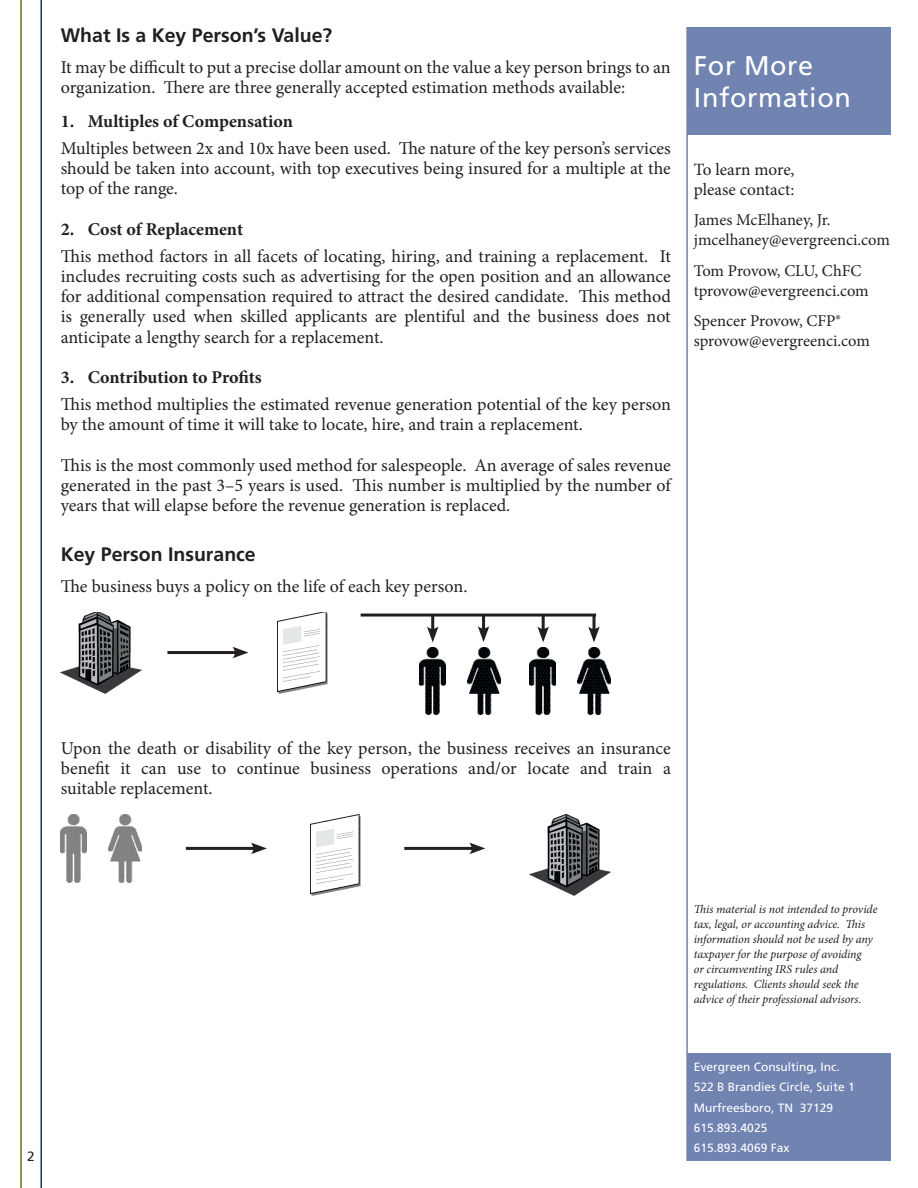
<style>
.page{position:relative;width:918px;height:1188px;background:#fff}
.page>*{position:absolute;margin:0;border:0;box-sizing:border-box;transform-origin:0 0}
.t1{font:27px/32.4px "Frutiger LT Std";letter-spacing:.02em;color:#fff}
.t2{font:700 19.5px "Frutiger LT Std";color:#231f20}
.t3{font:18px/20.2px "Minion Pro";color:#231f20;text-align:justify}
.t4{font:700 18px "Minion Pro";letter-spacing:-.005em;color:#231f20}
.t5{font:17.25px/20.2px "Minion Pro";color:#231f20}
.t6{font:16.5px/19.8px "Minion Pro";letter-spacing:-.005em;color:#231f20}
.t7{font:13.5px "Frutiger LT Std";color:#231f20}
.t8{font:italic 12px/15px "Minion Pro";letter-spacing:-.005em;color:#231f20}
.t9{font:12px/20.2px "Frutiger LT Std";color:#fff}
</style>
<div class="page">
<div style="left:687px;top:27px;width:204px;height:108px;background:#7183b1"></div>
<hr style="left:686px;top:27px;width:2px;height:1134px;background:#7183b1">
<hr style="left:20px;top:0;width:2px;height:1188px;background:#677717">
<hr style="left:40px;top:0;width:2px;height:1188px;background:#013d7d">
<div style="left:687px;top:1053px;width:204px;height:108px;background:#7183b1"></div>
<img style="left:61px;top:612px;width:81px;height:81px">
<img style="left:278px;top:612px;width:49px;height:81px">
<hr style="left:167px;top:651px;width:71px;height:3px;background:#231f20">
<svg style="left:232px;top:647px;width:16px;height:11px"></svg>
<img style="left:420px;top:647px;width:26px;height:68px">
<img style="left:468px;top:647px;width:33px;height:68px">
<img style="left:530px;top:647px;width:26px;height:68px">
<img style="left:578px;top:647px;width:33px;height:68px">
<hr style="left:361px;top:614px;width:235px;height:3px;background:#231f20">
<hr style="left:482px;top:615px;width:3px;height:17px;background:#231f20">
<svg style="left:478px;top:626px;width:11px;height:16px"></svg>
<hr style="left:542px;top:615px;width:3px;height:17px;background:#231f20">
<svg style="left:537px;top:626px;width:12px;height:16px"></svg>
<hr style="left:592px;top:615px;width:3px;height:17px;background:#231f20">
<svg style="left:588px;top:626px;width:12px;height:16px"></svg>
<hr style="left:431px;top:615px;width:3px;height:17px;background:#231f20">
<svg style="left:427px;top:626px;width:12px;height:16px"></svg>
<img style="left:61px;top:815px;width:26px;height:67px">
<img style="left:109px;top:815px;width:33px;height:67px">
<img style="left:530px;top:815px;width:81px;height:81px">
<img style="left:311px;top:815px;width:50px;height:81px">
<hr style="left:186px;top:847px;width:70px;height:3px;background:#231f20">
<svg style="left:251px;top:843px;width:16px;height:11px"></svg>
<hr style="left:404px;top:847px;width:71px;height:3px;background:#231f20">
<svg style="left:469px;top:843px;width:16px;height:11px"></svg>
<p class="t2" style="left:61px;top:23px;width:273px">What Is a Key Person’s Value?</p>
<p class="t3" style="left:61px;top:57px;width:612px">It may be difficult to put a precise dollar amount on the value a key person brings to an organization. There are three generally accepted estimation methods available:</p>
<p class="t4" style="left:61px;top:108px;width:234px">1. Multiples of Compensation</p>
<p class="t3" style="left:61px;top:138px;width:612px">Multiples between 2x and 10x have been used. The nature of the key person’s services should be taken into account, with top executives being insured for a multiple at the top of the range.</p>
<p class="t4" style="left:61px;top:216px;width:184px">2. Cost of Replacement</p>
<p class="t3" style="left:61px;top:246px;width:612px">This method factors in all facets of locating, hiring, and training a replacement. It includes recruiting costs such as advertising for the open position and an allowance for additional compensation required to attract the desired candidate. This method is generally used when skilled applicants are plentiful and the business does not anticipate a lengthy search for a replacement.</p>
<p class="t4" style="left:61px;top:365px;width:203px">3. Contribution to Profits</p>
<p class="t3" style="left:61px;top:394px;width:612px">This method multiplies the estimated revenue generation potential of the key person by the amount of time it will take to locate, hire, and train a replacement.</p>
<p class="t3" style="left:61px;top:455px;width:612px">This is the most commonly used method for salespeople. An average of sales revenue generated in the past 3–5 years is used. This number is multiplied by the number of years that will elapse before the revenue generation is replaced.</p>
<p class="t2" style="left:61px;top:543px;width:197px">Key Person Insurance</p>
<p class="t3" style="left:61px;top:576px;width:408px">The business buys a policy on the life of each key person.</p>
<h1 class="t1" style="left:694px;top:49px;width:158px">For More<br>Information</h1>
<p class="t5" style="left:694px;top:159px;width:102px">To learn more, please contact:</p>
<p class="t6" style="left:694px;top:210px;width:198px">James McElhaney, Jr. jmcelhaney@evergreenci.com</p>
<p class="t6" style="left:694px;top:261px;width:176px">Tom Provow, CLU, ChFC tprovow@evergreenci.com</p>
<p class="t6" style="left:694px;top:311px;width:178px">Spencer Provow, CFP® sprovow@evergreenci.com</p>
<p class="t3" style="left:61px;top:738px;width:612px">Upon the death or disability of the key person, the business receives an insurance benefit it can use to continue business operations and/or locate and train a suitable replacement.</p>
<p class="t7" style="left:27px;top:1148px;width:9px">2</p>
<p class="t8" style="left:694px;top:902px;width:185px">This material is not intended to provide tax, legal, or accounting advice. This information should not be used by any taxpayer for the purpose of avoiding<br>or circumventing IRS rules and regulations. Clients should seek the advice of their professional advisors.</p>
<p class="t9" style="left:694px;top:1057px;width:162px">Evergreen Consulting, Inc.<br>522 B Brandies Circle, Suite 1<br>Murfreesboro, TN 37129<br>615.893.4025<br>615.893.4069 Fax</p>
</div>
